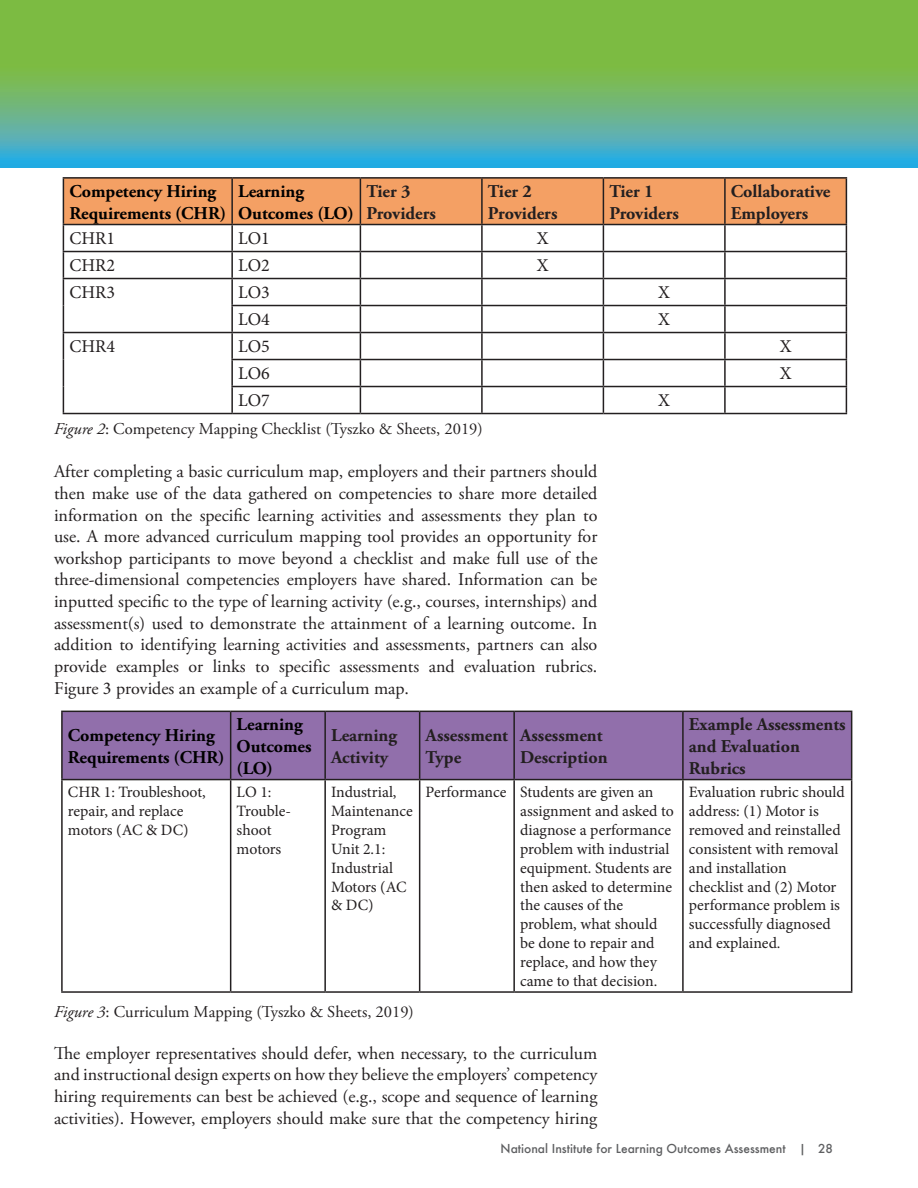
<style>
.page{position:relative;width:918px;height:1188px;background:#fff}
.page>*{position:absolute;margin:0;border:0;box-sizing:border-box;transform-origin:0 0}
.t1{font:18px/21.6px "Adobe Garamond Pro";color:#231f20;text-align:justify}
.t2{font:700 18px/21.6px "Adobe Garamond Pro";color:#231f20}
.t3{font:700 18px/21.6px "Adobe Garamond Pro";color:#000}
.t4{font:18px "Minion Pro";color:#231f20}
.t5{font:16.5px "Adobe Garamond Pro";color:#231f20}
.t6{font:15.75px/18.9px "Minion Pro";letter-spacing:-.005em;color:#231f20}
.t7{font:500 12px "Futura";color:#5f6062}
.s1{font-style:italic}
.s2{font-family:"Minion Pro"}
</style>
<div class="page">
<svg style="left:0;top:0;width:918px;height:167px;background:#6bb671"></svg>
<hr style="left:63px;top:177px;width:169px;height:2px;background:#231f20">
<hr style="left:232px;top:177px;width:128px;height:2px;background:#231f20">
<hr style="left:360px;top:177px;width:122px;height:2px;background:#231f20">
<hr style="left:482px;top:177px;width:121px;height:2px;background:#231f20">
<hr style="left:603px;top:177px;width:122px;height:2px;background:#231f20">
<hr style="left:725px;top:177px;width:122px;height:2px;background:#231f20">
<svg style="left:63px;top:178px;width:784px;height:235px"></svg>
<hr style="left:63px;top:413px;width:169px;height:1px;background:#231f20">
<hr style="left:232px;top:413px;width:128px;height:1px;background:#231f20">
<hr style="left:360px;top:413px;width:122px;height:1px;background:#231f20">
<hr style="left:482px;top:413px;width:121px;height:1px;background:#231f20">
<hr style="left:603px;top:413px;width:122px;height:1px;background:#231f20">
<hr style="left:725px;top:413px;width:122px;height:1px;background:#231f20">
<div style="left:63px;top:712px;width:788px;height:67px;background:#916fab"></div>
<hr style="left:61px;top:711px;width:170px;height:1px;background:#231f20">
<hr style="left:61px;top:712px;width:2px;height:67px;background:#231f20">
<hr style="left:231px;top:711px;width:94px;height:1px;background:#231f20">
<hr style="left:230px;top:712px;width:1px;height:67px;background:#231f20">
<hr style="left:325px;top:711px;width:95px;height:1px;background:#231f20">
<hr style="left:324px;top:712px;width:2px;height:67px;background:#231f20">
<hr style="left:420px;top:711px;width:94px;height:1px;background:#231f20">
<hr style="left:419px;top:712px;width:1px;height:67px;background:#231f20">
<hr style="left:514px;top:711px;width:169px;height:1px;background:#231f20">
<hr style="left:513px;top:712px;width:2px;height:67px;background:#231f20">
<hr style="left:683px;top:711px;width:169px;height:1px;background:#231f20">
<hr style="left:682px;top:712px;width:2px;height:67px;background:#231f20">
<hr style="left:851px;top:712px;width:1px;height:67px;background:#231f20">
<hr style="left:61px;top:779px;width:170px;height:1px;background:#231f20">
<hr style="left:61px;top:780px;width:2px;height:211px;background:#231f20">
<hr style="left:231px;top:779px;width:94px;height:1px;background:#231f20">
<hr style="left:230px;top:780px;width:1px;height:211px;background:#231f20">
<hr style="left:325px;top:779px;width:95px;height:1px;background:#231f20">
<hr style="left:324px;top:780px;width:2px;height:211px;background:#231f20">
<hr style="left:420px;top:779px;width:94px;height:1px;background:#231f20">
<hr style="left:419px;top:780px;width:1px;height:211px;background:#231f20">
<hr style="left:514px;top:779px;width:169px;height:1px;background:#231f20">
<hr style="left:513px;top:780px;width:2px;height:211px;background:#231f20">
<hr style="left:683px;top:779px;width:169px;height:1px;background:#231f20">
<hr style="left:682px;top:780px;width:2px;height:211px;background:#231f20">
<hr style="left:851px;top:780px;width:1px;height:211px;background:#231f20">
<hr style="left:61px;top:991px;width:170px;height:2px;background:#231f20">
<hr style="left:231px;top:991px;width:94px;height:2px;background:#231f20">
<hr style="left:325px;top:991px;width:95px;height:2px;background:#231f20">
<hr style="left:420px;top:991px;width:94px;height:2px;background:#231f20">
<hr style="left:514px;top:991px;width:169px;height:2px;background:#231f20">
<hr style="left:683px;top:991px;width:169px;height:2px;background:#231f20">
<p class="t3" style="left:69px;top:181px;width:158px">Competency Hiring<br>Requirements (CHR)</p>
<p class="t3" style="left:238px;top:181px;width:117px">Learning<br>Outcomes (LO)</p>
<p class="t2" style="left:366px;top:181px;width:71px">Tier 3<br>Providers</p>
<p class="t2" style="left:488px;top:181px;width:71px">Tier 2<br>Providers</p>
<p class="t2" style="left:609px;top:181px;width:71px">Tier 1<br>Providers</p>
<p class="t2" style="left:731px;top:181px;width:101px">Collaborative<br>Employers</p>
<p class="t4" style="left:69px;top:226px;width:47px">CHR1</p>
<p class="t4" style="left:238px;top:226px;width:33px">LO1</p>
<p class="t4" style="left:537px;top:226px;width:13px">X</p>
<p class="t4" style="left:69px;top:253px;width:47px">CHR2</p>
<p class="t4" style="left:238px;top:253px;width:33px">LO2</p>
<p class="t4" style="left:537px;top:253px;width:13px">X</p>
<p class="t4" style="left:69px;top:280px;width:47px">CHR3</p>
<p class="t4" style="left:238px;top:280px;width:33px">LO3</p>
<p class="t4" style="left:658px;top:280px;width:13px">X</p>
<p class="t4" style="left:238px;top:307px;width:33px">LO4</p>
<p class="t4" style="left:658px;top:307px;width:13px">X</p>
<p class="t4" style="left:69px;top:334px;width:47px">CHR4</p>
<p class="t4" style="left:238px;top:334px;width:33px">LO5</p>
<p class="t4" style="left:780px;top:334px;width:13px">X</p>
<p class="t4" style="left:238px;top:361px;width:33px">LO6</p>
<p class="t4" style="left:780px;top:361px;width:13px">X</p>
<p class="t4" style="left:238px;top:388px;width:33px">LO7</p>
<p class="t4" style="left:658px;top:388px;width:13px">X</p>
<p class="t5" style="left:54px;top:419px;width:430px"><span class="s1">Figure 2</span>: Competency Mapping Checklist (Tyszko &amp; Sheets, 2019)</p>
<p class="t1" style="left:54px;top:462px;width:545px">After completing a basic curriculum map, employers and their partners should then make use of the data gathered on competencies to share more detailed information on the specific learning activities and assessments they plan to use. A more advanced curriculum mapping tool provides an opportunity for workshop participants to move beyond a checklist and make full use of the three-dimensional competencies employers have shared. Information can be inputted specific to the type of learning activity (e.g., courses, internships) and assessment(s) used to demonstrate the attainment of a learning outcome. In addition to identifying learning activities and assessments, partners can also provide examples or links to specific assessments and evaluation rubrics.<br>Figure <span class="s2">3</span> provides an example of a <span class="s2">c</span>urriculum map.</p>
<p class="t3" style="left:68px;top:725px;width:158px">Competency Hiring<br>Requirements (CHR)</p>
<p class="t3" style="left:237px;top:714px;width:76px">Learning<br>Outcomes (LO)</p>
<p class="t2" style="left:331px;top:725px;width:68px">Learning<br>Activity</p>
<p class="t2" style="left:426px;top:725px;width:84px">Assessment<br>Type</p>
<p class="t2" style="left:520px;top:725px;width:89px">Assessment<br>Description</p>
<p class="t2" style="left:689px;top:714px;width:158px">Example Assessments and Evaluation<br>Rubrics</p>
<p class="t6" style="left:68px;top:783px;width:139px">CHR 1: Troubleshoot, repair, and replace motors (AC &amp; DC)</p>
<p class="t6" style="left:237px;top:783px;width:56px">LO 1:<br>Trouble&shy;shoot motors</p>
<p class="t6" style="left:331px;top:783px;width:83px">Industrial,<br>Maintenance<br>Program<br>Unit 2.1:<br>Industrial<br>Motors (AC &amp; DC)</p>
<p class="t6" style="left:520px;top:783px;width:155px;text-indent:-94px">Performance Students are given an assignment and asked to diagnose a performance problem with industrial equipment. Students are then asked to determine the causes of the problem, what should be done to repair and replace, and how they came to that decision.</p>
<p class="t6" style="left:689px;top:783px;width:158px">Evaluation rubric should address: (1) Motor is removed and reinstalled consistent with removal and installation checklist and (2) Motor performance problem is successfully diagnosed and explained.</p>
<p class="t5" style="left:54px;top:1002px;width:361px"><span class="s1">Figure 3</span>: Curriculum Mapping (Tyszko &amp; Sheets, 2019)</p>
<p class="t1" style="left:54px;top:1043px;width:545px">The employer representatives should defer, when necessary, to the curriculum and instructional design experts on how they believe the employers’ competency hiring requirements can best be achieved (e.g., scope and sequence of learning activities). However, employers should make sure that the competency hiring</p>
<p class="t7" style="left:500px;top:1140px;width:334px">National Institute for Learning Outcomes Assessment | 28</p>
</div>
